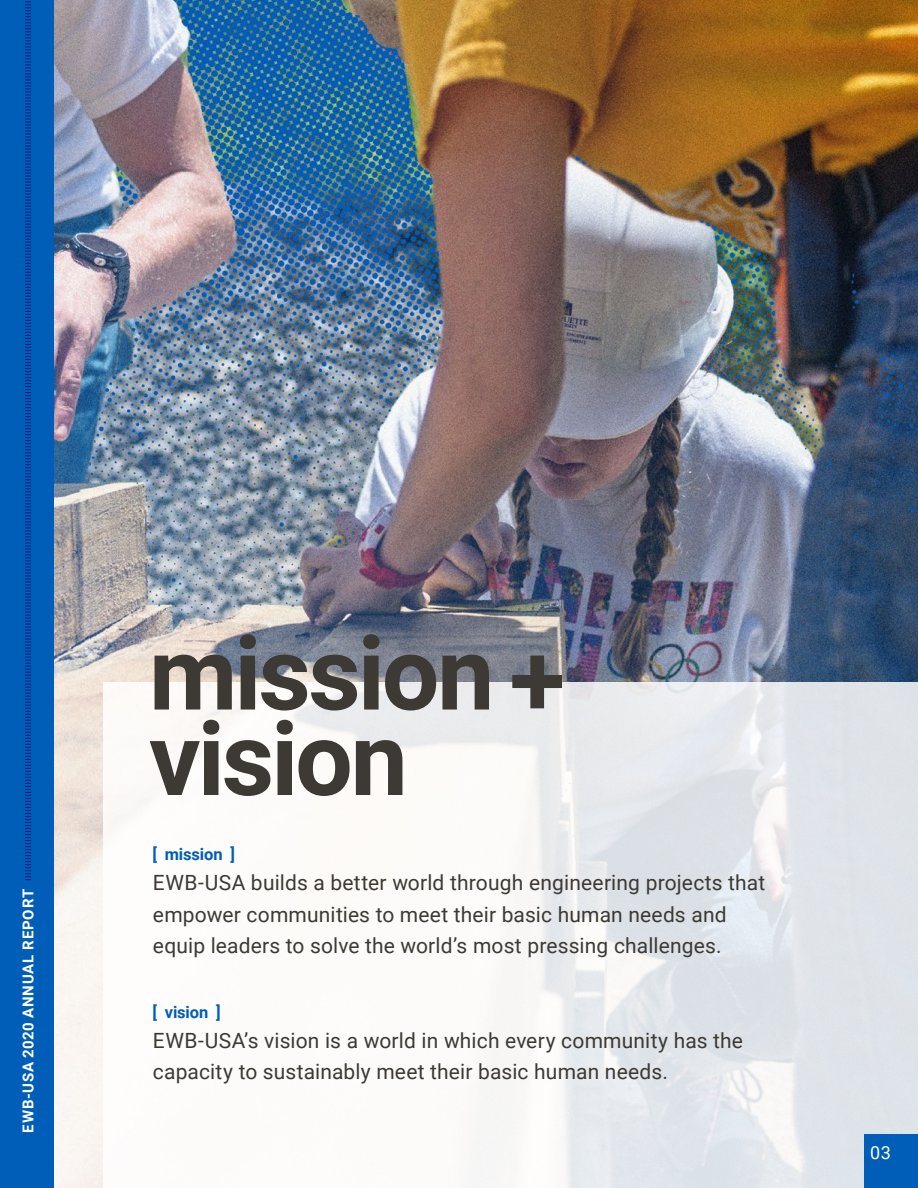
<style>
.page{position:relative;width:918px;height:1188px;background:#fff}
.page>*{position:absolute;margin:0;border:0;box-sizing:border-box;transform-origin:0 0}
.t1{font:700 102px/85.5px "Roboto";letter-spacing:-.03em;color:#3d3935}
.t2{font:21px/31.5px "Roboto";letter-spacing:.01em;color:#3d3935}
.t3{font:18px "Roboto";color:#fff}
.t4{font:700 16.5px "Roboto";letter-spacing:-.01em;color:#005eb8}
.t5{font:700 15px "Roboto";letter-spacing:.055em;color:#fff}
</style>
<div class="page">
<img style="left:54px;top:0;width:864px;height:1188px">
<svg style="left:103px;top:683px;width:815px;height:505px;fill:#f9f7f6"></svg>
<div style="left:864px;top:1134px;width:54px;height:54px;background:#005eb8"></div>
<div style="left:0;top:0;width:54px;height:1188px;background:#005eb8"></div>
<svg style="left:25px;top:1px;width:6px;height:880px"></svg>
<svg style="left:512px;top:656px;width:50px;height:52px;background:#807f80"></svg>
<p class="t5" style="left:18px;top:1133px;width:246px;rotate:-90deg">EWB-USA 2020 ANNUAL REPORT</p>
<h1 class="t1" style="left:149px;top:627px;width:347px">mission vision</h1>
<p class="t4" style="left:153px;top:843px;width:84px">[ mission ]</p>
<p class="t2" style="left:153px;top:866px;width:614px">EWB-USA builds a better world through engineering projects that empower communities to meet their basic human needs and equip leaders to solve the world’s most pressing challenges.</p>
<p class="t4" style="left:153px;top:1000px;width:70px">[ vision ]</p>
<p class="t2" style="left:153px;top:1024px;width:592px">EWB-USA’s vision is a world in which every community has the capacity to sustainably meet their basic human needs.</p>
<p class="t3" style="left:870px;top:1140px;width:23px">03</p>
</div>
